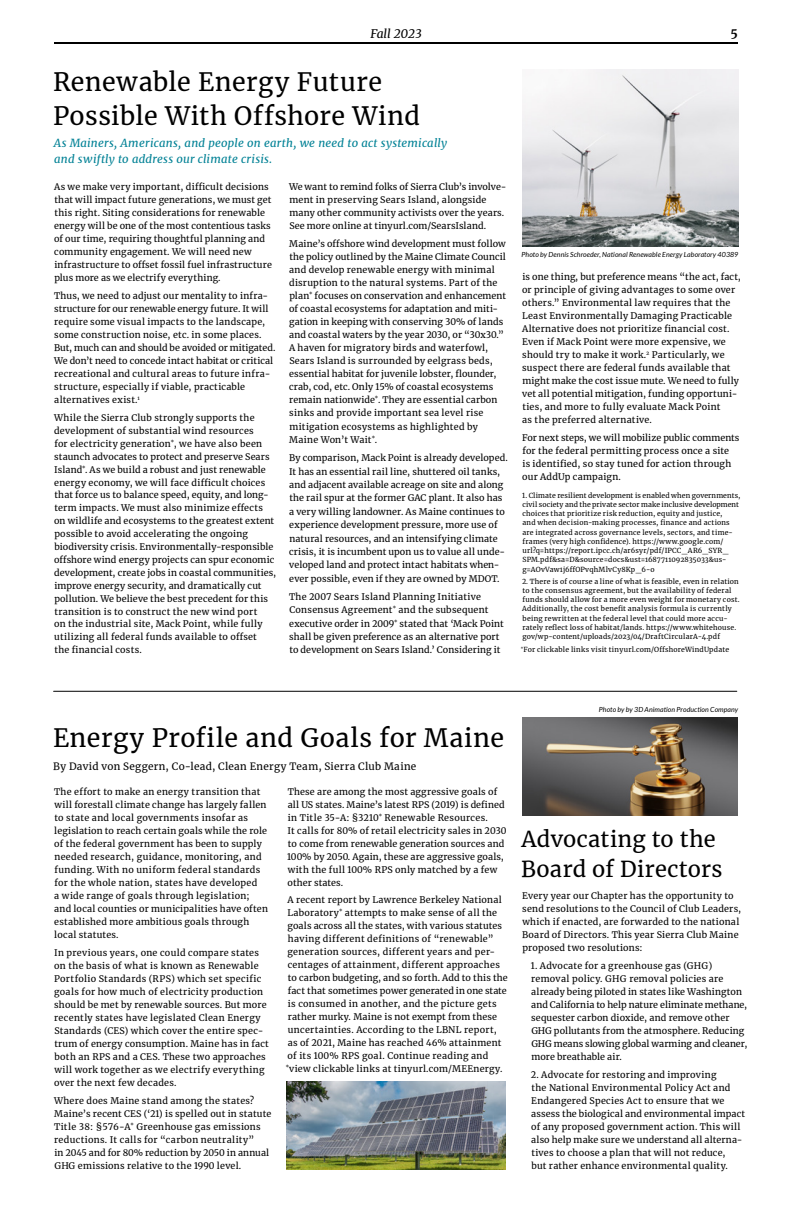
<style>
.page{position:relative;width:792px;height:1224px;background:#fff}
.page>*{position:absolute;margin:0;border:0;box-sizing:border-box;transform-origin:0 0}
.t1{font:25px/34px "Merriweather";letter-spacing:.02em;color:#000}
.t2{font:21.8px/30px "Merriweather";letter-spacing:.015em;color:#000}
.t3{font:italic 12px "Merriweather";letter-spacing:-.015em;color:#000}
.t4{font:700 12px "Merriweather";color:#000}
.t5{font:italic 11.2px/16px "Merriweather";letter-spacing:.02em;color:#008195}
.t6{font:10px "Merriweather";letter-spacing:.025em;color:#000}
.t7{font:9px/13px "Merriweather";letter-spacing:.02em;color:#000}
.t8{font:italic 7px "Lato";letter-spacing:.01em;color:#000}
.t9{font:6.9px/9.2px "Merriweather";letter-spacing:.03em;color:#000}
</style>
<div class="page">
<hr style="left:54px;top:42px;width:684px;height:2px;background:#000">
<img style="left:522px;top:69px;width:216px;height:178px">
<hr style="left:54px;top:691px;width:683px;height:1px;background:#000">
<img style="left:287px;top:1081px;width:218px;height:89px">
<img style="left:522px;top:717px;width:216px;height:98px">
<h3 class="t3" style="left:370px;top:25px;width:53px">Fall 2023</h3>
<h3 class="t4" style="left:731px;top:25px;width:9px">5</h3>
<h1 class="t1" style="left:53px;top:64px;width:368px">Renewable Energy Future<br>Possible With Offshore Wind</h1>
<p class="t5" style="left:54px;top:135px;width:395px">As Mainers, Americans, and people on earth, we need to act systemically and swiftly to address our climate crisis.</p>
<p class="t7" style="left:54px;top:180px;width:219px">As we make very important, difficult decisions that will impact future generations, we must get this right. Siting considerations for renewable energy will be one of the most contentious tasks of our time, requiring thoughtful planning and community engagement. We will need new infrastructure to offset fossil fuel infrastructure plus more as we electrify everything.</p>
<p class="t7" style="left:54px;top:289px;width:223px">Thus, we need to adjust our mentality to infra&shy;structure for our renewable energy future. It will require some visual impacts to the landscape, some construction noise, etc. in some places.<br>But, much can and should be avoided or mitigated.<br>We don’t need to concede intact habitat or critical recreational and cultural areas to future infra&shy;structure, especially if viable, practicable alternatives exist.<sup>1</sup></p>
<p class="t7" style="left:54px;top:411px;width:224px">While the Sierra Club strongly supports the development of substantial wind resources<br>for electricity generation<sup>*</sup>, we have also been staunch advocates to protect and preserve Sears Island<sup>*</sup>. As we build a robust and just renewable energy economy, we will face difficult choices that force us to balance speed, equity, and long&shy;term impacts. We must also minimize effects on wildlife and ecosystems to the greatest extent possible to avoid accelerating the ongoing biodiversity crisis. Environmentally-responsible offshore wind energy projects can spur economic development, create jobs in coastal communities, improve energy security, and dramatically cut pollution. We believe the best precedent for this transition is to construct the new wind port<br>on the industrial site, Mack Point, while fully utilizing all federal funds available to offset<br>the financial costs.</p>
<p class="t7" style="left:289px;top:180px;width:219px">We want to remind folks of Sierra Club’s involve&shy;ment in preserving Sears Island, alongside many other community activists over the years.<br>See more online at tinyurl.com/SearsIsland.</p>
<p class="t7" style="left:289px;top:237px;width:219px">Maine’s offshore wind development must follow the policy outlined by the Maine Climate Council and develop renewable energy with minimal disruption to the natural systems. Part of the plan<sup>*</sup> focuses on conservation and enhancement of coastal ecosystems for adaptation and miti&shy;gation in keeping with conserving 30% of lands and coastal waters by the year 2030, or “30x30.” A haven for migratory birds and waterfowl, Sears Island is surrounded by eelgrass beds, essential habitat for juvenile lobster, flounder, crab, cod, etc. Only 15% of coastal ecosystems remain nationwide<sup>*</sup>. They are essential carbon sinks and provide important sea level rise mitigation ecosystems as highlighted by Maine Won’t Wait<sup>*</sup>.</p>
<p class="t7" style="left:289px;top:451px;width:220px;line-height:13.3px">By comparison, Mack Point is already developed.<br>It has an essential rail line, shuttered oil tanks, and adjacent available acreage on site and along the rail spur at the former GAC plant. It also has a very willing landowner. As Maine continues to experience development pressure, more use of natural resources, and an intensifying climate crisis, it is incumbent upon us to value all unde&shy;veloped land and protect intact habitats when&shy;ever possible, even if they are owned by MDOT.</p>
<p class="t7" style="left:289px;top:590px;width:216px;line-height:13.4px">The 2007 Sears Island Planning Initiative Consensus Agreement<sup>*</sup> and the subsequent executive order in 2009<sup>*</sup> stated that ‘Mack Point shall be given preference as an alternative port to development on Sears Island.’ Considering it</p>
<p class="t8" style="left:522px;top:250px;width:218px">Photo by Dennis Schroeder, National Renewable Energy Laboratory 40389</p>
<p class="t7" style="left:522px;top:270px;width:220px">is one thing, but preference means “the act, fact, or principle of giving advantages to some over others.” Environmental law requires that the Least Environmentally Damaging Practicable Alternative does not prioritize financial cost.<br>Even if Mack Point were more expensive, we should try to make it work.<sup>2</sup> Particularly, we suspect there are federal funds available that might make the cost issue mute. We need to fully vet all potential mitigation, funding opportuni&shy;ties, and more to fully evaluate Mack Point<br>as the preferred alternative.</p>
<p class="t7" style="left:522px;top:431px;width:219px">For next steps, we will mobilize public comments for the federal permitting process once a site<br>is identified, so stay tuned for action through our AddUp campaign.</p>
<p class="t9" style="left:522px;top:490px;width:220px">1. Climate resilient development is enabled when governments, civil society and the private sector make inclusive development choices that prioritize risk reduction, equity and justice,<br>and when decision-making processes, finance and actions are integrated across governance levels, sectors, and time&shy;frames (very high confidence). https://www.google.com/ url?q=https://report.ipcc.ch/ar6syr/pdf/IPCC_AR6_SYR_ SPM.pdf&amp;sa=D&amp;source=docs&amp;ust=1687711092835033&amp;us&shy;g=AOvVaw1j6ffOPvqhMlvCy8Kp_6-o</p>
<p class="t9" style="left:522px;top:576px;width:219px">2. There is of course a line of what is feasible, even in relation to the consensus agreement, but the availability of federal funds should allow for a more even weight for monetary cost.<br>Additionally, the cost benefit analysis formula is currently being rewritten at the federal level that could more accu&shy;rately reflect loss of habitat/lands. https://www.whitehouse. gov/wp-content/uploads/2023/04/DraftCircularA-4.pdf</p>
<p class="t9" style="left:521px;top:645px;width:210px"><sup>*</sup>For clickable links visit tinyurl.com/OffshoreWindUpdate</p>
<h1 class="t1" style="left:53px;top:721px;width:452px">Energy Profile and Goals for Maine</h1>
<p class="t6" style="left:53px;top:759px;width:365px">By David von Seggern, Co-lead, Clean Energy Team, Sierra Club Maine</p>
<p class="t7" style="left:54px;top:785px;width:215px">The effort to make an energy transition that will forestall climate change has largely fallen to state and local governments insofar as legislation to reach certain goals while the role of the federal government has been to supply needed research, guidance, monitoring, and funding. With no uniform federal standards for the whole nation, states have developed<br>a wide range of goals through legislation; and local counties or municipalities have often established more ambitious goals through local statutes.</p>
<p class="t7" style="left:54px;top:946px;width:216px">In previous years, one could compare states on the basis of what is known as Renewable Portfolio Standards (RPS) which set specific goals for how much of electricity production should be met by renewable sources. But more recently states have legislated Clean Energy Standards (CES) which cover the entire spec&shy;trum of energy consumption. Maine has in fact both an RPS and a CES. These two approaches will work together as we electrify everything over the next few decades.</p>
<p class="t7" style="left:54px;top:1094px;width:219px">Where does Maine stand among the states?<br>Maine’s recent CES (‘21) is spelled out in statute Title 38: §576-A<sup>*</sup> Greenhouse gas emissions reductions. It calls for “carbon neutrality”<br>in 2045 and for 80% reduction by 2050 in annual GHG emissions relative to the 1990 level.</p>
<p class="t7" style="left:287px;top:785px;width:221px">These are among the most aggressive goals of all US states. Maine’s latest RPS (2019) is defined in Title 35-A: §3210<sup>*</sup> Renewable Resources.<br>It calls for 80% of retail electricity sales in 2030 to come from renewable generation sources and 100% by 2050. Again, these are aggressive goals, with the full 100% RPS only matched by a few other states.</p>
<p class="t7" style="left:286px;top:893px;width:224px">A recent report by Lawrence Berkeley National Laboratory<sup>*</sup> attempts to make sense of all the goals across all the states, with various statutes having different definitions of “renewable” generation sources, different years and per&shy;centages of attainment, different approaches to carbon budgeting, and so forth. Add to this the fact that sometimes power generated in one state is consumed in another, and the picture gets rather murky. Maine is not exempt from these uncertainties. According to the LBNL report,<br>as of 2021, Maine has reached 46% attainment of its 100% RPS goal. Continue reading and <sup>*</sup>view clickable links at tinyurl.com/MEEnergy.</p>
<p class="t8" style="left:599px;top:706px;width:141px">Photo by by 3D Animation Production Company</p>
<h2 class="t2" style="left:521px;top:824px;width:203px">Advocating to the<br>Board of Directors</h2>
<p class="t7" style="left:522px;top:889px;width:221px">Every year our Chapter has the opportunity to send resolutions to the Council of Club Leaders, which if enacted, are forwarded to the national Board of Directors. This year Sierra Club Maine proposed two resolutions:</p>
<p class="t7" style="left:531px;top:959px;width:218px">1. Advocate for a greenhouse gas (GHG) removal policy. GHG removal policies are already being piloted in states like Washington and California to help nature eliminate methane, sequester carbon dioxide, and remove other GHG pollutants from the atmosphere. Reducing GHG means slowing global warming and cleaner, more breathable air.</p>
<p class="t7" style="left:531px;top:1068px;width:216px">2. Advocate for restoring and improving<br>the National Environmental Policy Act and Endangered Species Act to ensure that we assess the biological and environmental impact of any proposed government action. This will also help make sure we understand all alterna&shy;tives to choose a plan that will not reduce,<br>but rather enhance environmental quality.</p>
</div>
